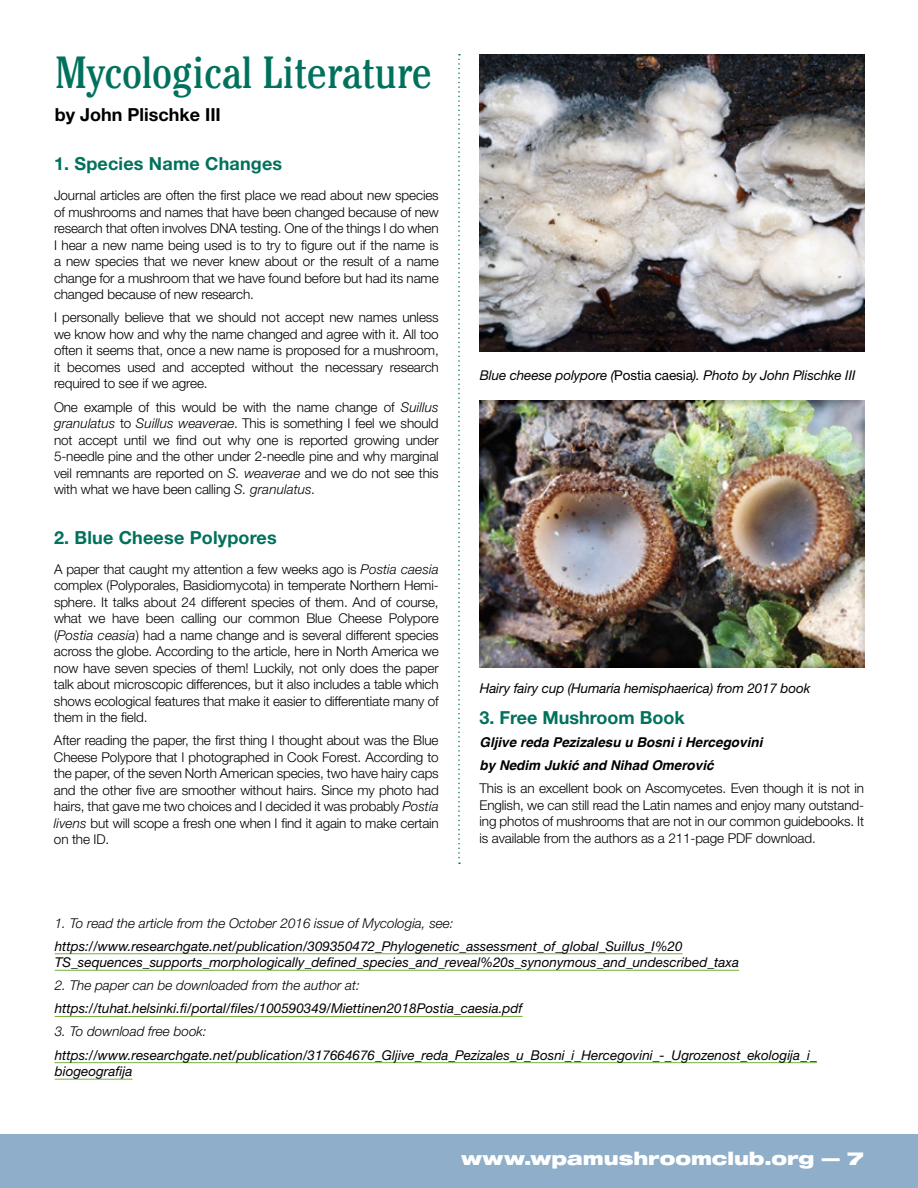
<style>
.page{position:relative;width:918px;height:1188px;background:#fff}
.page>*{position:absolute;margin:0;border:0;box-sizing:border-box;transform-origin:0 0}
.t1{font:condensed 45px "Cheltenham Std";color:#00715c}
.t2{font:700 18px "Helvetica Neue";letter-spacing:.01em;color:#00715c}
.t3{font:900 expanded 18px "Helvetica Neue";color:#fff}
.t4{font:700 18px "Helvetica Neue";color:#000}
.t5{font:300 13.5px/16.5px "Helvetica Neue";letter-spacing:-.01em;color:#000;text-align:justify}
.t6{font:italic 13.5px/16.5px "Helvetica Neue";color:#000}
.t7{font:italic 300 13.5px "Helvetica Neue";color:#000}
.t8{font:italic 700 13.5px/23.2px "Helvetica";color:#000}
.s1{font-style:italic}
.s2{font-style:normal}
</style>
<div class="page">
<div style="left:0;top:1134px;width:918px;height:54px;background:#8eaec9"></div>
<svg style="left:458px;top:54px;width:2px;height:810px"></svg>
<img style="left:479px;top:54px;width:386px;height:297px">
<img style="left:480px;top:401px;width:385px;height:266px">
<hr style="left:55px;top:953px;width:628px;height:1px;background:#72b33c">
<hr style="left:55px;top:970px;width:684px;height:1px;background:#72b33c">
<hr style="left:55px;top:1016px;width:468px;height:1px;background:#72b33c">
<hr style="left:55px;top:1062px;width:762px;height:1px;background:#72b33c">
<hr style="left:55px;top:1079px;width:77px;height:1px;background:#72b33c">
<h1 class="t1" style="left:55px;top:45px;width:379px">Mycological Literature</h1>
<h2 class="t4" style="left:55px;top:103px;width:168px">by John Plischke III</h2>
<h2 class="t2" style="left:54px;top:153px;width:230px">1. Species Name Changes</h2>
<p class="t5" style="left:54px;top:187px;width:386px">Journal articles are often the first place we read about new species of mushrooms and names that have been changed because of new research that often involves DNA testing. One of the things I do when I hear a new name being used is to try to figure out if the name is a new species that we never knew about or the result of a name change for a mushroom that we have found before but had its name changed because of new research.</p>
<p class="t5" style="left:54px;top:309px;width:386px">I personally believe that we should not accept new names unless we know how and why the name changed and agree with it. All too often it seems that, once a new name is proposed for a mushroom, it becomes used and accepted without the necessary research required to see if we agree.</p>
<p class="t5" style="left:54px;top:398px;width:386px">One example of this would be with the name change of <span class="s1">Suillus granulatus</span> to <span class="s1">Suillus weaverae</span>. This is something I feel we should not accept until we find out why one is reported growing under 5-needle pine and the other under 2-needle pine and why marginal veil remnants are reported on <span class="s1">S. weaverae</span> and we do not see this with what we have been calling <span class="s1">S. granulatus</span>.</p>
<h2 class="t2" style="left:54px;top:526px;width:224px">2. Blue Cheese Polypores</h2>
<p class="t5" style="left:54px;top:560px;width:386px">A paper that caught my attention a few weeks ago is <span class="s1">Postia caesia </span>complex (Polyporales, Basidiomycota) in temperate Northern Hemi&shy;sphere. It talks about 24 different species of them. And of course, what we have been calling our common Blue Cheese Polypore (<span class="s1">Postia ceasia</span>) had a name change and is several different species across the globe. According to the article, here in North America we now have seven species of them! Luckily, not only does the paper talk about microscopic differences, but it also includes a table which shows ecological features that make it easier to differentiate many of them in the field.</p>
<p class="t5" style="left:54px;top:732px;width:386px">After reading the paper, the first thing I thought about was the Blue Cheese Polypore that I photographed in Cook Forest. According to the paper, of the seven North American species, two have hairy caps and the other five are smoother without hairs. Since my photo had hairs, that gave me two choices and I decided it was probably <span class="s1">Postia livens</span> but will scope a fresh one when I find it again to make certain on the ID.</p>
<p class="t6" style="left:480px;top:366px;width:377px">Blue cheese polypore (<span class="s2">Postia caesia</span>). Photo by John Plischke III</p>
<p class="t6" style="left:480px;top:680px;width:332px">Hairy fairy cup (Humaria hemisphaerica) from 2017 book</p>
<h2 class="t2" style="left:480px;top:706px;width:207px">3. Free Mushroom Book</h2>
<p class="t8" style="left:480px;top:731px;width:284px">Gljive reda Pezizalesu u Bosni i Hercegovini by Nedim Jukić and Nihad Omerović</p>
<p class="t5" style="left:480px;top:780px;width:386px">This is an excellent book on Ascomycetes. Even though it is not in English, we can still read the Latin names and enjoy many outstand&shy;ing photos of mushrooms that are not in our common guidebooks. It is available from the authors as a 211-page PDF download.</p>
<p class="t7" style="left:55px;top:915px;width:400px">1. To read the article from the October 2016 issue of Mycologia, see:</p>
<p class="t6" style="left:55px;top:938px;width:686px">https://www.researchgate.net/publication/309350472_Phylogenetic_assessment_of_global_Suillus_I%20<br>TS_sequences_supports_morphologically_defined_species_and_reveal%20s_synonymous_and_undescribed_taxa</p>
<p class="t7" style="left:55px;top:977px;width:307px">2. The paper can be downloaded from the author at:</p>
<p class="t6" style="left:55px;top:1000px;width:469px">https://tuhat.helsinki.fi/portal/files/100590349/Miettinen2018Postia_caesia.pdf</p>
<p class="t7" style="left:55px;top:1024px;width:153px">3. To download free book:</p>
<p class="t6" style="left:55px;top:1046px;width:764px">https://www.researchgate.net/publication/317664676_Gljive_reda_Pezizales_u_Bosni_i_Hercegovini_-_Ugrozenost_ekologija_i_ biogeografija</p>
<h2 class="t3" style="left:461px;top:1147px;width:404px">www.wpamushroomclub.org — 7</h2>
</div>
